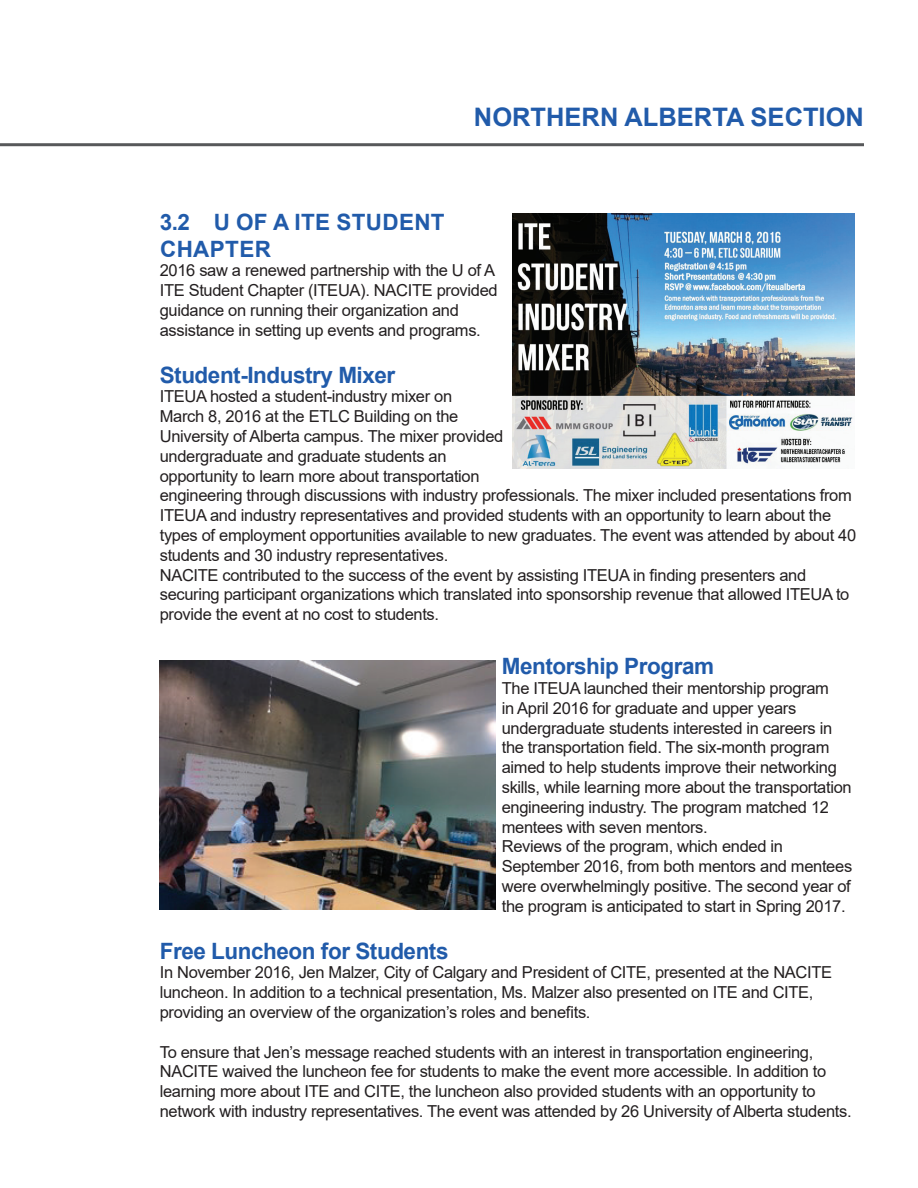
<style>
.page{position:relative;width:918px;height:1188px;background:#fff}
.page>*{position:absolute;margin:0;border:0;box-sizing:border-box;transform-origin:0 0}
.t1{font:700 25.5px "Arial";color:#215baa}
.t2{font:700 22.5px "Arial";letter-spacing:-.02em;color:#215baa}
.t3{font:700 22.5px/27px "Arial";letter-spacing:.015em;color:#215baa}
.t4{font:16.5px/19.8px "Arial";letter-spacing:-.02em;color:#231f20}
</style>
<div class="page">
<hr style="left:0;top:143px;width:864px;height:3px;background:#57585a">
<img style="left:513px;top:213px;width:341px;height:256px">
<img style="left:160px;top:661px;width:335px;height:249px">
<h1 class="t1" style="left:474px;top:99px;width:392px">NORTHERN ALBERTA SECTION</h1>
<h2 class="t3" style="left:160px;top:209px;width:286px">3.2 U OF A ITE STUDENT<br>CHAPTER</h2>
<p class="t4" style="left:160px;top:261px;width:339px">2016 saw a renewed partnership with the U of A ITE Student Chapter (ITEUA). NACITE provided guidance on running their organization and assistance in setting up events and programs.</p>
<h2 class="t2" style="left:160px;top:359px;width:237px">Student-Industry Mixer</h2>
<p class="t4" style="left:160px;top:387px;width:698px">ITEUA hosted a student-industry mixer on<br>March 8, 2016 at the ETLC Building on the<br>University of Alberta campus. The mixer provided<br>undergraduate and graduate students an<br>opportunity to learn more about transportation<br>engineering through discussions with industry professionals. The mixer included presentations from ITEUA and industry representatives and provided students with an opportunity to learn about the types of employment opportunities available to new graduates. The event was attended by about 40 students and 30 industry representatives.<br>NACITE contributed to the success of the event by assisting ITEUA in finding presenters and securing participant organizations which translated into sponsorship revenue that allowed ITEUA to provide the event at no cost to students.</p>
<h2 class="t2" style="left:502px;top:651px;width:214px">Mentorship Program</h2>
<p class="t4" style="left:502px;top:678px;width:352px">The ITEUA launched their mentorship program<br>in April 2016 for graduate and upper years undergraduate students interested in careers in the transportation field. The six-month program aimed to help students improve their networking skills, while learning more about the transportation engineering industry. The program matched 12 mentees with seven mentors.<br>Reviews of the program, which ended in September 2016, from both mentors and mentees were overwhelmingly positive. The second year of the program is anticipated to start in Spring 2017.</p>
<h2 class="t2" style="left:160px;top:935px;width:290px">Free Luncheon for Students</h2>
<p class="t4" style="left:160px;top:963px;width:674px">In November 2016, Jen Malzer, City of Calgary and President of CITE, presented at the NACITE luncheon. In addition to a technical presentation, Ms. Malzer also presented on ITE and CITE, providing an overview of the organization’s roles and benefits.</p>
<p class="t4" style="left:160px;top:1042px;width:693px">To ensure that Jen’s message reached students with an interest in transportation engineering, NACITE waived the luncheon fee for students to make the event more accessible. In addition to learning more about ITE and CITE, the luncheon also provided students with an opportunity to network with industry representatives. The event was attended by 26 University of Alberta students.</p>
</div>
